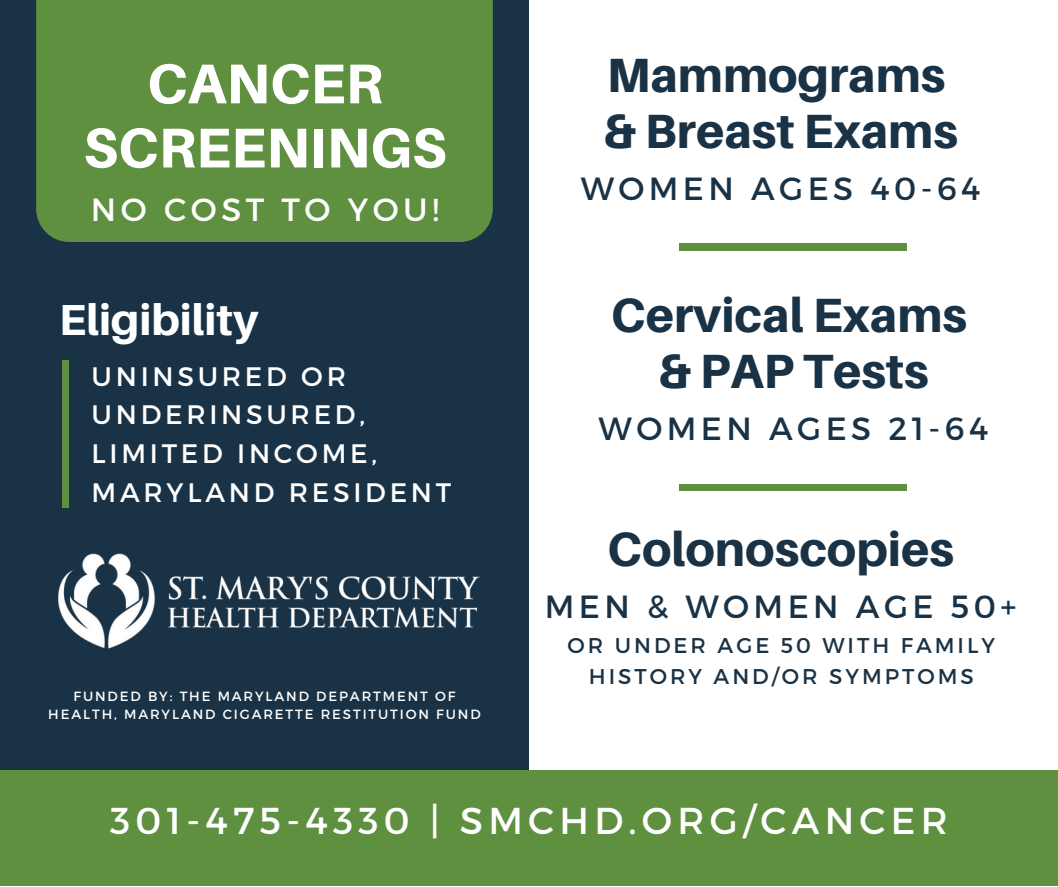
<style>
.page{position:relative;width:1058px;height:887px;background:#fff}
.page>*{position:absolute;margin:0;border:0;box-sizing:border-box;transform-origin:0 0}
.t1{font:800 56.1px/64.1px "Aileron";color:#fff;text-align:center}
.t2{font:800 48px/55.2px "Aileron";color:#1a3245}
.t3{font:800 43.5px "Aileron";color:#fff}
.t4{font:37.35px "Montserrat";letter-spacing:.14em;color:#fff}
.t5{font:32.1px "Montserrat";letter-spacing:.14em;color:#1a3245}
.t6{font:32.1px "Montserrat";letter-spacing:.14em;color:#fff}
.t7{font:26.7px/38.7px "Montserrat";letter-spacing:.14em;color:#fff}
.t8{font:21.3px/30.9px "Montserrat";letter-spacing:.14em;color:#1a3245;text-align:center}
.t9{font:13.35px/18.8px "Montserrat";letter-spacing:.14em;color:#fff;text-align:center}
</style>
<div class="page">
<div style="left:0;top:0;width:529px;height:863px;background:#1a3245"></div>
<div style="left:36px;top:0;width:457px;height:242px;background:#5f903f"></div>
<div style="left:680px;top:244px;width:227px;height:6px;background:#5f903f"></div>
<div style="left:0;top:770px;width:1058px;height:116px;background:#5f903f"></div>
<div style="left:680px;top:484px;width:227px;height:7px;background:#5f903f"></div>
<img style="left:58px;top:553px;width:422px;height:96px">
<div style="left:62px;top:360px;width:6px;height:148px;background:#5f903f"></div>
<h2 class="t1" style="left:83px;top:50px;width:364px">CANCER<br>SCREENINGS</h2>
<h3 class="t6" style="left:91px;top:188px;width:349px">NO COST TO YOU!</h3>
<p class="t3" style="left:59px;top:293px;width:201px">Eligibility</p>
<h2 class="t7" style="left:92px;top:355px;width:361px">UNINSURED OR<br>UNDERINSURED,<br>LIMITED INCOME,<br>MARYLAND RESIDENT</h2>
<h2 class="t9" style="left:48px;top:685px;width:434px">FUNDED BY: THE MARYLAND DEPARTMENT OF<br>HEALTH, MARYLAND CIGARETTE RESTITUTION FUND</h2>
<h1 class="t2" style="left:603px;top:47px;width:356px">Mammograms &amp; Breast Exams</h1>
<h3 class="t5" style="left:580px;top:168px;width:401px">WOMEN AGES 40-64</h3>
<h3 class="t2" style="left:611px;top:287px;width:357px;text-align:center">Cervical Exams &amp; PAP Tests</h3>
<h3 class="t5" style="left:598px;top:407px;width:391px">WOMEN AGES 21-64</h3>
<h6 class="t2" style="left:607px;top:520px;width:348px">Colonoscopies</h6>
<p class="t5" style="left:544px;top:586px;width:473px">MEN &amp; WOMEN AGE 50+</p>
<p class="t8" style="left:567px;top:629px;width:429px">OR UNDER AGE 50 WITH FAMILY<br>HISTORY AND/OR SYMPTOMS</p>
<h5 class="t4" style="left:110px;top:796px;width:839px">301-475-4330 | SMCHD.ORG/CANCER</h5>
</div>
